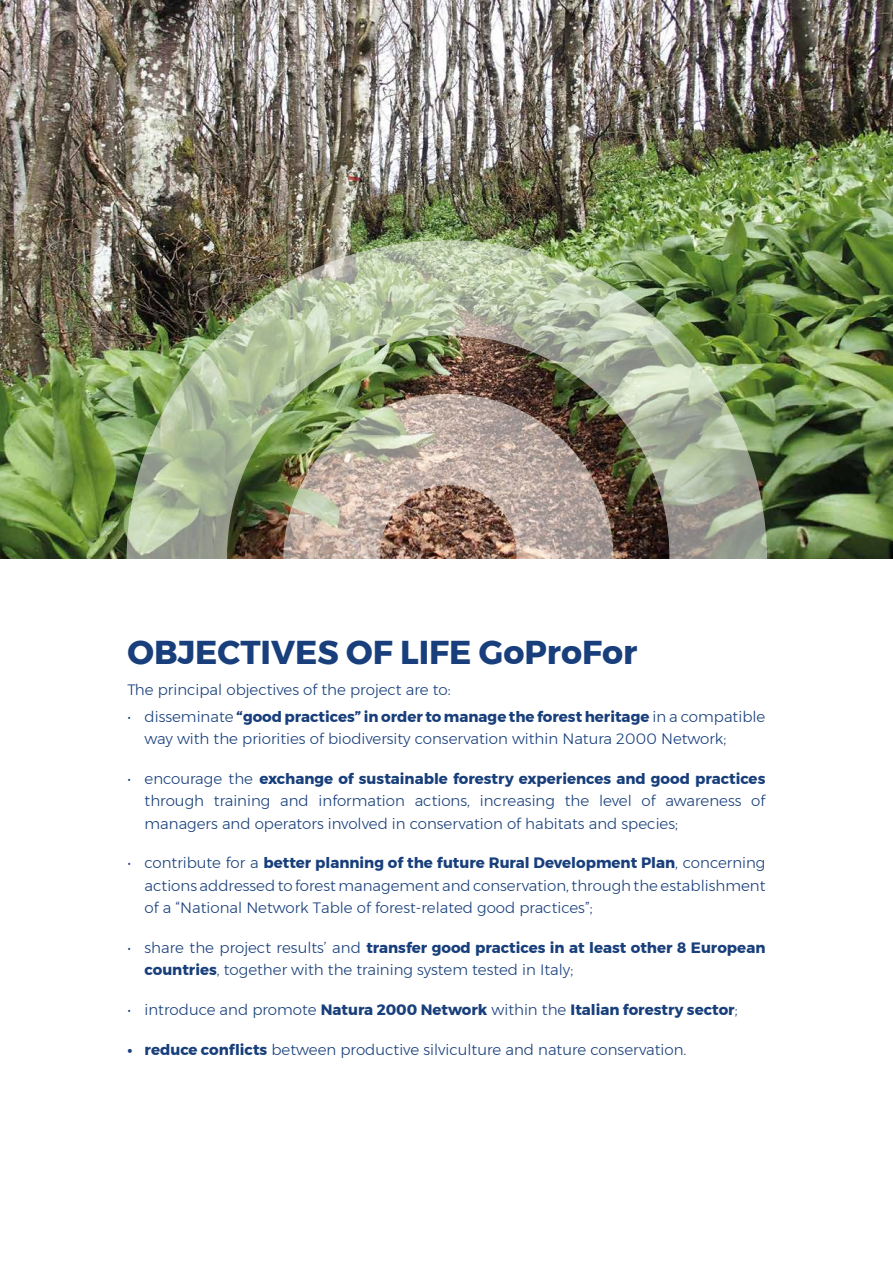
<style>
.page{position:relative;width:893px;height:1263px;background:#fff}
.page>*{position:absolute;margin:0;border:0;box-sizing:border-box;transform-origin:0 0}
.t1{font:700 33px "Montserrat";color:#183f7b}
.t2{font:300 15px/22.5px "Montserrat";color:#183f7b}
.t3{font:700 15px "Montserrat";color:#183f7b}
.s1{font-weight:700}
.s2{font-weight:300}
</style>
<div class="page">
<img style="left:0;top:0;width:893px;height:558px">
<img style="left:126px;top:240px;width:641px;height:319px">
<h1 class="t1" style="left:128px;top:626px;width:511px">OBJECTIVES OF LIFE GoProFor</h1>
<p class="t2" style="left:128px;top:678px;width:325px">The principal objectives of the project are to:</p>
<p class="t2" style="left:145px;top:705px;width:622px;text-indent:-17px">• disseminate <span class="s1">“good practices” in order to manage the forest heritage</span> in a compatible way with the priorities of biodiversity conservation within Natura 2000 Network;</p>
<p class="t2" style="left:145px;top:767px;width:622px;text-align:justify;text-indent:-17px">• encourage the <span class="s1">exchange of sustainable forestry experiences and good practices </span>through training and information actions, increasing the level of awareness of managers and operators involved in conservation of habitats and species;</p>
<p class="t2" style="left:145px;top:852px;width:622px;text-align:justify;text-indent:-17px">• contribute for a <span class="s1">better planning of the future Rural Development Plan</span>, concerning actions addressed to forest management and conservation, through the establishment of a “National Network Table of forest-related good practices”;</p>
<p class="t2" style="left:145px;top:936px;width:622px;text-indent:-17px">• share the project results’ and <span class="s1">transfer good practices in at least other 8 European countries</span>, together with the training system tested in Italy;</p>
<p class="t3" style="left:128px;top:998px;width:612px"><span class="s2">• introduce and promote</span> Natura 2000 Network <span class="s2">within the</span> Italian forestry sector<span class="s2">;</span></p>
<p class="t2" style="left:128px;top:1038px;width:560px"><span class="s1">• reduce conflicts</span> between productive silviculture and nature conservation.</p>
</div>
